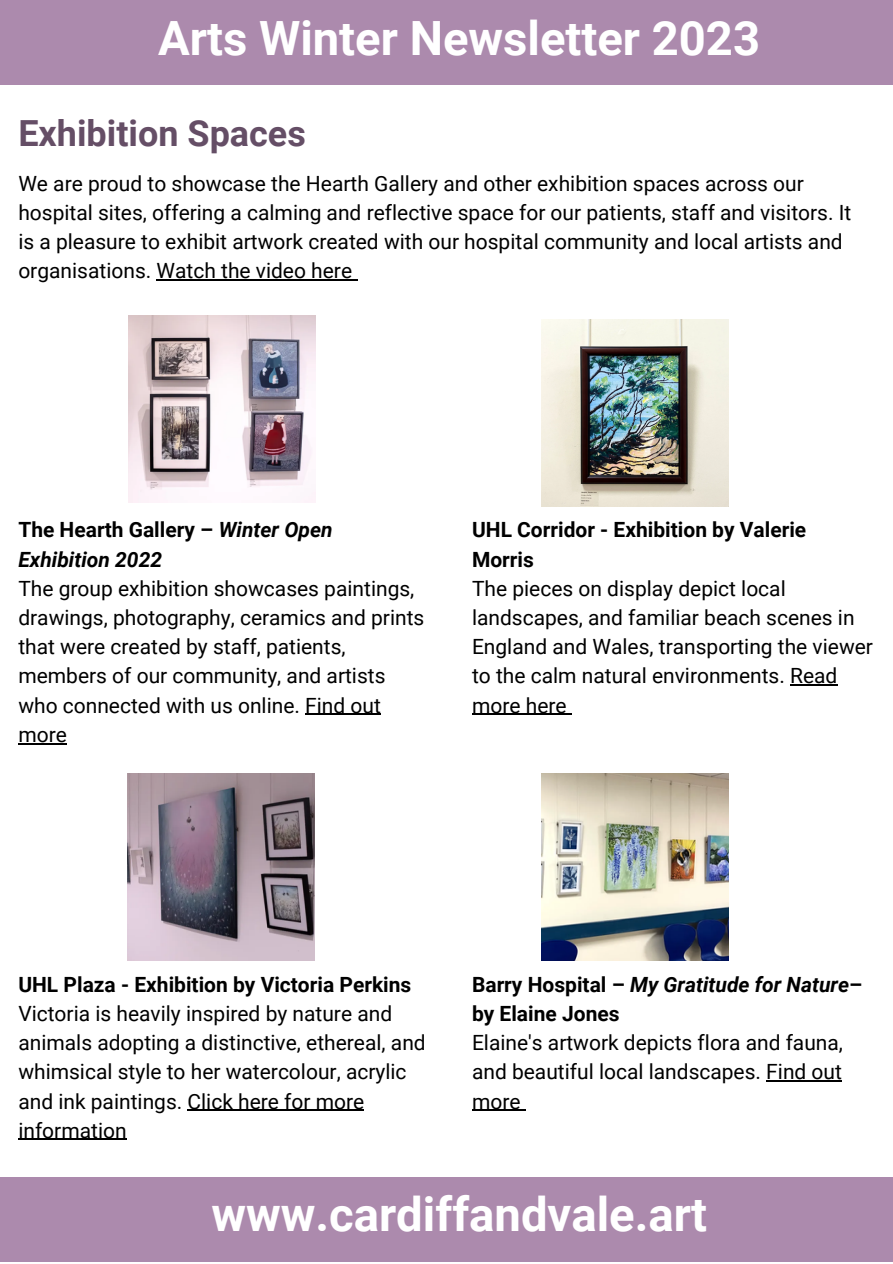
<style>
.page{position:relative;width:893px;height:1264px;background:#fff}
.page>*{position:absolute;margin:0;border:0;box-sizing:border-box;transform-origin:0 0}
.t1{font:700 47.25px "Roboto";color:#fff}
.t2{font:700 36px "Roboto";color:#654e66}
.t3{font:21px/29.2px "Roboto";color:#000}
.t4{font:700 21px/29.2px "Roboto";color:#000}
.t5{font:italic 700 21px/29.2px "Roboto";color:#000}
.s1{font-style:normal}
.s2{font-style:italic}
</style>
<div class="page">
<div style="left:0;top:0;width:892px;height:85px;background:#ac8aad"></div>
<div style="left:0;top:1176px;width:892px;height:85px;background:#ac8aad"></div>
<img style="left:541px;top:773px;width:187px;height:187px">
<img style="left:128px;top:315px;width:187px;height:187px">
<img style="left:541px;top:320px;width:187px;height:187px">
<img style="left:128px;top:773px;width:187px;height:187px">
<hr style="left:305px;top:713px;width:76px;height:2px;background:#000">
<hr style="left:18px;top:743px;width:49px;height:1px;background:#000">
<hr style="left:187px;top:1109px;width:177px;height:1px;background:#000">
<hr style="left:18px;top:1138px;width:109px;height:1px;background:#000">
<hr style="left:790px;top:684px;width:47px;height:1px;background:#000">
<hr style="left:472px;top:713px;width:94px;height:2px;background:#000">
<svg style="left:566px;top:713px;width:6px;height:2px"></svg>
<hr style="left:766px;top:1080px;width:75px;height:1px;background:#000">
<hr style="left:472px;top:1109px;width:48px;height:1px;background:#000">
<hr style="left:156px;top:279px;width:196px;height:2px;background:#000">
<h1 class="t1" style="left:158px;top:11px;width:603px">Arts Winter Newsletter 2023</h1>
<h2 class="t2" style="left:18px;top:112px;width:289px">Exhibition Spaces</h2>
<p class="t3" style="left:18px;top:169px;width:834px">We are proud to showcase the Hearth Gallery and other exhibition spaces across our hospital sites, offering a calming and reflective space for our patients, staff and visitors. It is a pleasure to exhibit artwork created with our hospital community and local artists and organisations. Watch the video here</p>
<p class="t5" style="left:18px;top:515px;width:316px"><span class="s1">The Hearth Gallery –</span> Winter Open<br>Exhibition 2022</p>
<p class="t3" style="left:18px;top:574px;width:407px">The group exhibition showcases paintings, drawings, photography, ceramics and prints that were created by staff, patients, members of our community, and artists who connected with us online. Find out more</p>
<p class="t4" style="left:472px;top:515px;width:336px">UHL Corridor - Exhibition by Valerie<br>Morris</p>
<p class="t3" style="left:472px;top:574px;width:402px">The pieces on display depict local landscapes, and familiar beach scenes in England and Wales, transporting the viewer to the calm natural environments. Read more here</p>
<p class="t4" style="left:18px;top:969px;width:394px">UHL Plaza - Exhibition by Victoria Perkins</p>
<p class="t3" style="left:18px;top:999px;width:409px">Victoria is heavily inspired by nature and animals adopting a distinctive, ethereal, and whimsical style to her watercolour, acrylic and ink paintings. Click here for more information</p>
<p class="t4" style="left:472px;top:969px;width:392px">Barry Hospital – <span class="s2">My Gratitude for Nature</span>– by Elaine Jones</p>
<p class="t3" style="left:472px;top:1028px;width:372px;text-align:justify">Elaine's artwork depicts flora and fauna, and beautiful local landscapes. Find out more</p>
<h1 class="t1" style="left:211px;top:1186px;width:497px">www.cardiffandvale.art</h1>
</div>
